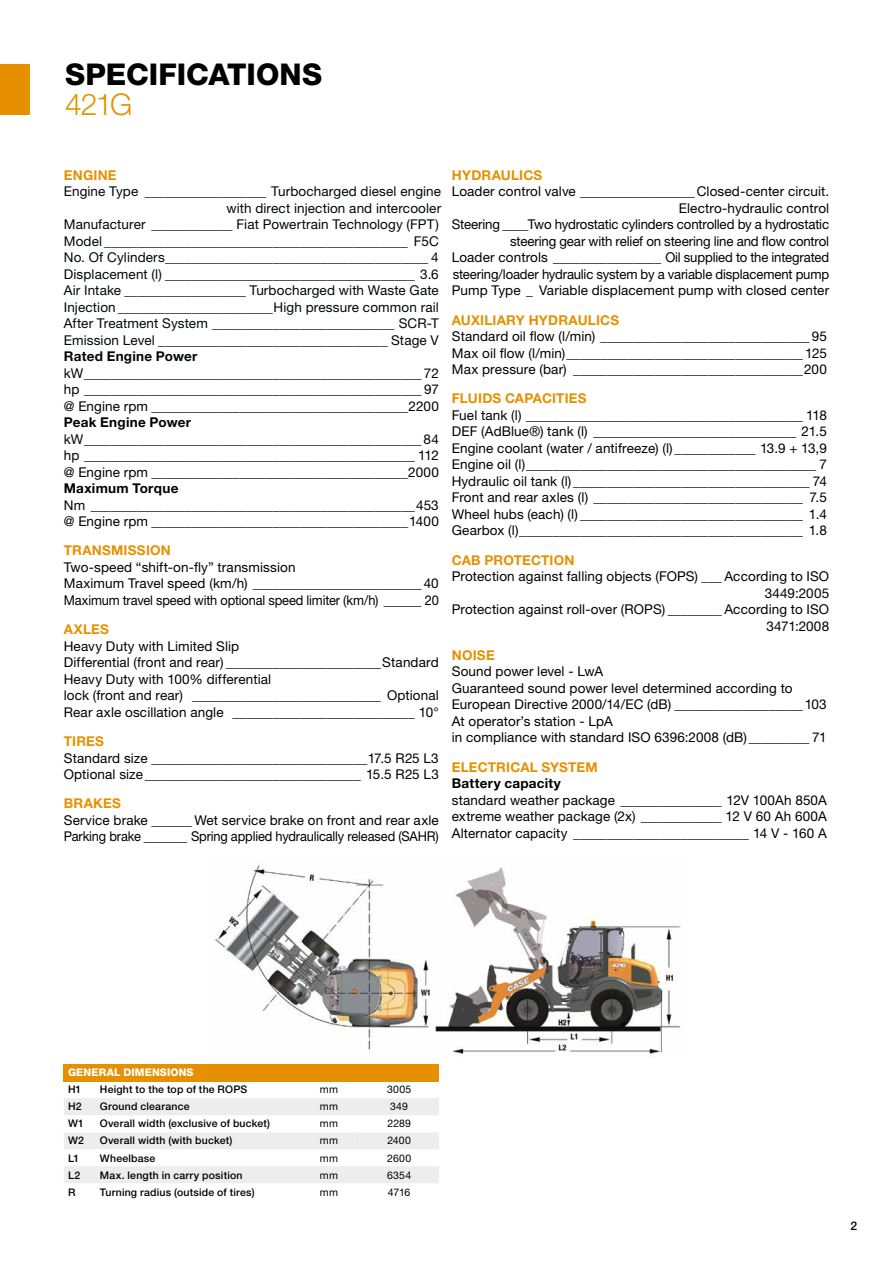
<style>
.page{position:relative;width:893px;height:1263px;background:#fff}
.page>*{position:absolute;margin:0;border:0;box-sizing:border-box;transform-origin:0 0}
.t1{font:800 30px "Helvetica Neue LT Pro";color:#000}
.t2{font:300 30px "Helvetica Neue LT Pro";color:#e69000}
.t3{font:13.5px/16.5px "Helvetica Neue LT Pro";letter-spacing:.005em;color:#000}
.t4{font:13.5px/16.5px "Helvetica Neue LT Pro";letter-spacing:.01em;color:#02060d;text-align:right}
.t5{font:700 13.5px "Helvetica Neue LT Pro";letter-spacing:.015em;color:#e69000}
.t6{font:700 13.5px "Helvetica Neue LT Pro";letter-spacing:.02em;color:#000}
.t7{font:700 13.5px "Helvetica Neue LT Pro";letter-spacing:.015em;color:#02060d}
.t8{font:500 12px "Helvetica Neue LT Pro";color:#000}
.t9{font:500 10.5px "Helvetica Neue LT Pro";letter-spacing:.02em;color:#000}
.t10{font:10.5px "Helvetica Neue LT Pro";letter-spacing:.02em;color:#000}
.t11{font:800 10.5px "Helvetica Neue LT Pro";letter-spacing:.01em;color:#fff}
</style>
<div class="page">
<div style="left:0;top:64px;width:30px;height:51px;background:#e69000"></div>
<img style="left:215px;top:865px;width:466px;height:190px">
<div style="left:64px;top:1064px;width:375px;height:17px;background:#e69000"></div>
<svg style="left:64px;top:1098px;width:375px;height:85px"></svg>
<h1 class="t1" style="left:65px;top:57px;width:258px">SPECIFICATIONS</h1>
<h1 class="t2" style="left:65px;top:86px;width:69px">421G</h1>
<p class="t5" style="left:64px;top:167px;width:54px">ENGINE</p>
<p class="t4" style="left:64px;top:183px;width:379px">Engine Type __________________ Turbocharged diesel engine with direct injection and intercooler<br>Manufacturer ____________ Fiat Powertrain Technology (FPT)<br>Model _____________________________________________ F5C No. Of Cylinders_______________________________________ 4<br>Displacement (l) _____________________________________ 3.6<br>Air Intake __________________ Turbocharged with Waste Gate Injection _______________________High pressure common rail After Treatment System ___________________________ SCR-T Emission Level __________________________________ Stage V</p>
<p class="t7" style="left:64px;top:348px;width:135px">Rated Engine Power</p>
<p class="t4" style="left:64px;top:364px;width:377px">kW__________________________________________________ 72</p>
<p class="t3" style="left:64px;top:381px;width:377px">hp __________________________________________________ 97 @ Engine rpm ______________________________________2200</p>
<p class="t6" style="left:64px;top:414px;width:129px">Peak Engine Power</p>
<p class="t4" style="left:64px;top:430px;width:377px">kW__________________________________________________ 84</p>
<p class="t3" style="left:64px;top:447px;width:377px">hp _________________________________________________ 112 @ Engine rpm ______________________________________2000</p>
<p class="t6" style="left:64px;top:480px;width:116px">Maximum Torque</p>
<p class="t3" style="left:64px;top:496px;width:377px">Nm ________________________________________________453 @ Engine rpm ______________________________________1400</p>
<p class="t5" style="left:64px;top:542px;width:109px">TRANSMISSION</p>
<p class="t3" style="left:64px;top:559px;width:377px">Two-speed “shift-on-fly” transmission<br>Maximum Travel speed (km/h) _________________________ 40<br>Maximum travel speed with optional speed limiter (km/h) ______ 20</p>
<p class="t5" style="left:64px;top:621px;width:47px">AXLES</p>
<p class="t3" style="left:64px;top:637px;width:377px">Heavy Duty with Limited Slip<br>Differential (front and rear) _______________________Standard Heavy Duty with 100% differential<br>lock (front and rear) ____________________________ Optional Rear axle oscillation angle ___________________________ 10°</p>
<p class="t5" style="left:64px;top:733px;width:42px">TIRES</p>
<p class="t3" style="left:64px;top:749px;width:377px">Standard size ________________________________17.5 R25 L3<br>Optional size ________________________________ 15.5 R25 L3</p>
<p class="t5" style="left:64px;top:795px;width:59px">BRAKES</p>
<p class="t3" style="left:64px;top:811px;width:377px">Service brake ______ Wet service brake on front and rear axle<br>Parking brake _______ Spring applied hydraulically released (SAHR)</p>
<p class="t5" style="left:452px;top:167px;width:92px">HYDRAULICS</p>
<p class="t3" style="left:452px;top:183px;width:379px;text-align:right">Loader control valve _________________Closed-center circuit.<br>Electro-hydraulic control<br>Steering ____Two hydrostatic cylinders controlled by a hydrostatic steering gear with relief on steering line and flow control<br>Loader controls ________________ Oil supplied to the integrated steering/loader hydraulic system by a variable displacement pump Pump Type _ Variable displacement pump with closed center</p>
<p class="t5" style="left:452px;top:311px;width:169px">AUXILIARY HYDRAULICS</p>
<p class="t3" style="left:452px;top:328px;width:377px;text-align:justify">Standard oil flow (l/min) _______________________________ 95<br>Max oil flow (l/min)___________________________________ 125<br>Max pressure (bar) __________________________________200</p>
<p class="t5" style="left:452px;top:390px;width:136px">FLUIDS CAPACITIES</p>
<p class="t3" style="left:452px;top:406px;width:377px;text-align:justify">Fuel tank (l) _________________________________________ 118<br>DEF (AdBlue®) tank (l) ______________________________ 21.5<br>Engine coolant (water / antifreeze) (l) ____________ 13.9 + 13,9<br>Engine oil (l)___________________________________________ 7<br>Hydraulic oil tank (l) ___________________________________ 74<br>Front and rear axles (l) _______________________________ 7.5<br>Wheel hubs (each) (l) _________________________________ 1.4<br>Gearbox (l)__________________________________________ 1.8</p>
<p class="t5" style="left:452px;top:551px;width:124px">CAB PROTECTION</p>
<p class="t3" style="left:452px;top:568px;width:379px;text-align:right">Protection against falling objects (FOPS) ___ According to ISO 3449:2005<br>Protection against roll-over (ROPS) ________ According to ISO 3471:2008</p>
<p class="t5" style="left:452px;top:647px;width:44px">NOISE</p>
<p class="t3" style="left:452px;top:663px;width:376px">Sound power level - LwA<br>Guaranteed sound power level determined according to European Directive 2000/14/EC (dB) ___________________103<br>At operator’s station - LpA<br>in compliance with standard ISO 6396:2008 (dB) _________ 71</p>
<p class="t5" style="left:452px;top:758px;width:148px">ELECTRICAL SYSTEM</p>
<p class="t6" style="left:452px;top:775px;width:111px">Battery capacity</p>
<p class="t3" style="left:452px;top:791px;width:377px;text-align:justify">standard weather package _______________ 12V 100Ah 850A extreme weather package (2x) ____________ 12 V 60 Ah 600A Alternator capacity __________________________ 14 V - 160 A</p>
<p class="t11" style="left:68px;top:1066px;width:127px">GENERAL DIMENSIONS</p>
<p class="t9" style="left:68px;top:1083px;width:15px">H1</p>
<p class="t9" style="left:100px;top:1083px;width:149px">Height to the top of the ROPS</p>
<p class="t10" style="left:320px;top:1083px;width:20px">mm</p>
<p class="t10" style="left:387px;top:1083px;width:26px">3005</p>
<p class="t9" style="left:68px;top:1100px;width:15px">H2</p>
<p class="t9" style="left:100px;top:1100px;width:91px">Ground clearance</p>
<p class="t10" style="left:320px;top:1100px;width:20px">mm</p>
<p class="t10" style="left:390px;top:1100px;width:19px">349</p>
<p class="t9" style="left:68px;top:1117px;width:17px">W1</p>
<p class="t9" style="left:100px;top:1117px;width:172px">Overall width (exclusive of bucket)</p>
<p class="t10" style="left:320px;top:1117px;width:20px">mm</p>
<p class="t10" style="left:387px;top:1117px;width:25px">2289</p>
<p class="t9" style="left:68px;top:1134px;width:17px">W2</p>
<p class="t9" style="left:100px;top:1134px;width:134px">Overall width (with bucket)</p>
<p class="t10" style="left:320px;top:1134px;width:20px">mm</p>
<p class="t10" style="left:387px;top:1134px;width:25px">2400</p>
<p class="t9" style="left:68px;top:1151px;width:13px">L1</p>
<p class="t9" style="left:100px;top:1151px;width:57px">Wheelbase</p>
<p class="t10" style="left:320px;top:1151px;width:20px">mm</p>
<p class="t10" style="left:387px;top:1151px;width:25px">2600</p>
<p class="t9" style="left:68px;top:1168px;width:14px">L2</p>
<p class="t9" style="left:100px;top:1168px;width:144px">Max. length in carry position</p>
<p class="t10" style="left:320px;top:1168px;width:20px">mm</p>
<p class="t10" style="left:387px;top:1168px;width:26px">6354</p>
<p class="t9" style="left:68px;top:1185px;width:9px">R</p>
<p class="t9" style="left:100px;top:1185px;width:156px">Turning radius (outside of tires)</p>
<p class="t10" style="left:320px;top:1185px;width:20px">mm</p>
<p class="t10" style="left:388px;top:1185px;width:24px">4716</p>
<p class="t8" style="left:850px;top:1218px;width:8px">2</p>
</div>
